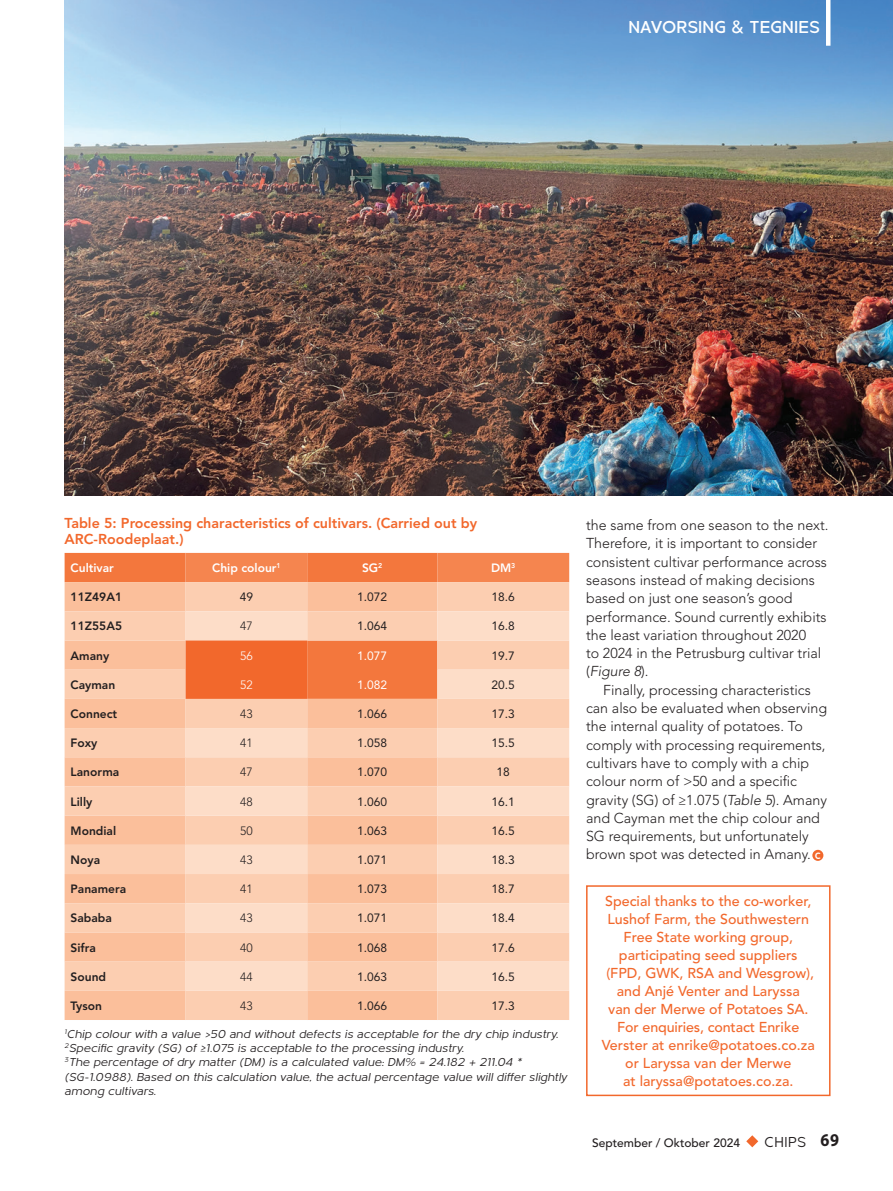
<style>
.page{position:relative;width:893px;height:1191px;background:#fff}
.page>*{position:absolute;margin:0;border:0;box-sizing:border-box;transform-origin:0 0}
.t1{font:500 18px "Metrisch";letter-spacing:.005em;color:#fff}
.t2{font:15px "Metrisch";letter-spacing:.035em;color:#231f20}
.t3{font:300 14.25px/18.3px "Avenir LT Std";color:#231f20}
.t4{font:500 14.25px/18px "Avenir LT Std";color:#f2682c;text-align:center}
.t5{font:800 14.25px/16.5px "Avenir LT Std";color:#f2682c}
.t6{font:italic 12px/14.4px "Metrisch";letter-spacing:.01em;color:#231f20}
.t7{font:12px "Avenir LT Std";color:#231f20}
.t8{font:800 12px "Avenir LT Std";color:#231f20}
.t9{font:800 12px "Avenir LT Std";color:#fff}
.t10{font:300 12px "Avenir LT Std";color:#231f20}
.t11{font:500 12px "Avenir LT Std";color:#231f20}
.t12{font:12px "Avenir LT Std";color:#fff}
.t13{font:300 12px "Avenir LT Std";color:#fff}
.t14{font:700 9px "Balloon";color:#fff}
.s1{font-style:italic}
.s2{font-family:"Myriad Pro";font-weight:700;font-size:18px}
</style>
<div class="page">
<svg style="left:746px;top:1135px;width:12px;height:12px"></svg>
<img style="left:65px;top:0;width:828px;height:495px">
<hr style="left:826px;top:0;width:4px;height:46px;background:#fff">
<div style="left:65px;top:553px;width:121px;height:29px;background:#f3773d"></div>
<svg style="left:186px;top:553px;width:383px;height:29px;background:#f48049"></svg>
<svg style="left:65px;top:582px;width:504px;height:438px;background:#fbc7a7"></svg>
<svg style="left:186px;top:611px;width:383px;height:379px;background:#fbccb0"></svg>
<div style="left:186px;top:640px;width:121px;height:59px;background:#f2682c"></div>
<div style="left:586px;top:885px;width:244px;height:211px;border:2px solid #f2682c"></div>
<div style="left:812px;top:850px;width:11px;height:11px;background:#f2682c;border-radius:50%"></div>
<p class="t1" style="left:628px;top:17px;width:193px">NAVORSING &amp; TEGNIES</p>
<p class="t5" style="left:65px;top:515px;width:414px">Table 5: Processing characteristics of cultivars. (Carried out by<br>ARC-Roodeplaat.)</p>
<p class="t9" style="left:71px;top:561px;width:45px">Cultivar</p>
<p class="t9" style="left:212px;top:561px;width:70px">Chip colour<sup>1</sup></p>
<p class="t9" style="left:362px;top:561px;width:22px">SG<sup>2</sup></p>
<p class="t9" style="left:491px;top:561px;width:26px">DM<sup>3</sup></p>
<p class="t8" style="left:71px;top:590px;width:53px">11Z49A1</p>
<p class="t7" style="left:240px;top:590px;width:15px">49</p>
<p class="t7" style="left:357px;top:590px;width:32px">1.072</p>
<p class="t7" style="left:492px;top:590px;width:25px">18.6</p>
<p class="t8" style="left:71px;top:619px;width:53px">11Z55A5</p>
<p class="t10" style="left:240px;top:619px;width:14px">47</p>
<p class="t7" style="left:357px;top:619px;width:32px">1.064</p>
<p class="t7" style="left:492px;top:619px;width:25px">16.8</p>
<p class="t8" style="left:71px;top:648px;width:40px">Amany</p>
<p class="t13" style="left:240px;top:648px;width:14px">56</p>
<p class="t12" style="left:357px;top:648px;width:32px">1.077</p>
<p class="t7" style="left:492px;top:648px;width:25px">19.7</p>
<p class="t8" style="left:71px;top:677px;width:46px">Cayman</p>
<p class="t13" style="left:240px;top:677px;width:14px">52</p>
<p class="t12" style="left:357px;top:677px;width:32px">1.082</p>
<p class="t7" style="left:492px;top:677px;width:25px">20.5</p>
<p class="t8" style="left:71px;top:706px;width:48px">Connect</p>
<p class="t10" style="left:240px;top:707px;width:14px">43</p>
<p class="t7" style="left:357px;top:707px;width:32px">1.066</p>
<p class="t7" style="left:492px;top:707px;width:25px">17.3</p>
<p class="t8" style="left:71px;top:736px;width:28px">Foxy</p>
<p class="t10" style="left:240px;top:736px;width:14px">41</p>
<p class="t7" style="left:357px;top:736px;width:32px">1.058</p>
<p class="t7" style="left:492px;top:736px;width:25px">15.5</p>
<p class="t8" style="left:71px;top:765px;width:50px">Lanorma</p>
<p class="t10" style="left:240px;top:765px;width:14px">47</p>
<p class="t7" style="left:357px;top:765px;width:32px">1.070</p>
<p class="t7" style="left:497px;top:765px;width:15px">18</p>
<p class="t8" style="left:71px;top:794px;width:23px">Lilly</p>
<p class="t10" style="left:240px;top:794px;width:14px">48</p>
<p class="t7" style="left:357px;top:794px;width:32px">1.060</p>
<p class="t7" style="left:492px;top:794px;width:25px">16.1</p>
<p class="t8" style="left:71px;top:823px;width:47px">Mondial</p>
<p class="t10" style="left:240px;top:823px;width:14px">50</p>
<p class="t7" style="left:357px;top:823px;width:32px">1.063</p>
<p class="t7" style="left:492px;top:823px;width:25px">16.5</p>
<p class="t8" style="left:71px;top:852px;width:31px">Noya</p>
<p class="t10" style="left:240px;top:852px;width:14px">43</p>
<p class="t7" style="left:357px;top:853px;width:32px">1.071</p>
<p class="t7" style="left:492px;top:853px;width:25px">18.3</p>
<p class="t8" style="left:71px;top:882px;width:57px">Panamera</p>
<p class="t10" style="left:240px;top:882px;width:14px">41</p>
<p class="t7" style="left:357px;top:882px;width:32px">1.073</p>
<p class="t7" style="left:492px;top:882px;width:25px">18.7</p>
<p class="t8" style="left:71px;top:911px;width:43px">Sababa</p>
<p class="t10" style="left:240px;top:911px;width:14px">43</p>
<p class="t7" style="left:357px;top:911px;width:32px">1.071</p>
<p class="t7" style="left:492px;top:911px;width:25px">18.4</p>
<p class="t8" style="left:71px;top:940px;width:27px">Sifra</p>
<p class="t10" style="left:240px;top:940px;width:14px">40</p>
<p class="t7" style="left:357px;top:940px;width:32px">1.068</p>
<p class="t7" style="left:492px;top:940px;width:25px">17.6</p>
<p class="t8" style="left:71px;top:969px;width:37px">Sound</p>
<p class="t10" style="left:240px;top:969px;width:14px">44</p>
<p class="t7" style="left:357px;top:969px;width:32px">1.063</p>
<p class="t7" style="left:492px;top:969px;width:25px">16.5</p>
<p class="t8" style="left:71px;top:998px;width:33px">Tyson</p>
<p class="t10" style="left:240px;top:998px;width:14px">43</p>
<p class="t7" style="left:357px;top:998px;width:32px">1.066</p>
<p class="t7" style="left:492px;top:998px;width:25px">17.3</p>
<p class="t6" style="left:65px;top:1026px;width:504px"><sup>1</sup>Chip colour with a value &gt;50 and without defects is acceptable for the dry chip industry.<br><sup>2</sup>Specific gravity (SG) of ≥1.075 is acceptable to the processing industry.<br><sup>3</sup>The percentage of dry matter (DM) is a calculated value: DM% = 24.182 + 211.04 * (SG-1.0988). Based on this calculation value, the actual percentage value will differ slightly among cultivars.</p>
<p class="t3" style="left:586px;top:516px;width:244px">the same from one season to the next.<br>Therefore, it is important to consider consistent cultivar performance across seasons instead of making decisions based on just one season’s good performance. Sound currently exhibits the least variation throughout 2020<br>to 2024 in the Petrusburg cultivar trial (<span class="s1">Figure 8</span>).</p>
<p class="t3" style="left:586px;top:680px;width:243px;text-indent:17px">Finally, processing characteristics can also be evaluated when observing the internal quality of potatoes. To comply with processing requirements, cultivars have to comply with a chip colour norm of &gt;50 and a specific gravity (SG) of ≥1.075 (<span class="s1">Table 5</span>). Amany and Cayman met the chip colour and SG requirements, but unfortunately brown spot was detected in Amany.</p>
<p class="t14" style="left:815px;top:850px;width:7px">C</p>
<p class="t4" style="left:602px;top:892px;width:215px">Special thanks to the co-worker,<br>Lushof Farm, the Southwestern<br>Free State working group, participating seed suppliers (FPD, GWK, RSA and Wesgrow), and Anjé Venter and Laryssa<br>van der Merwe of Potatoes SA.<br>For enquiries, contact Enrike<br>Verster at enrike@potatoes.co.za or Laryssa van der Merwe<br>at laryssa@potatoes.co.za.</p>
<p class="t11" style="left:592px;top:1136px;width:150px">September / Oktober 2024</p>
<p class="t2" style="left:764px;top:1134px;width:76px">CHIPS <span class="s2">69</span></p>
</div>
